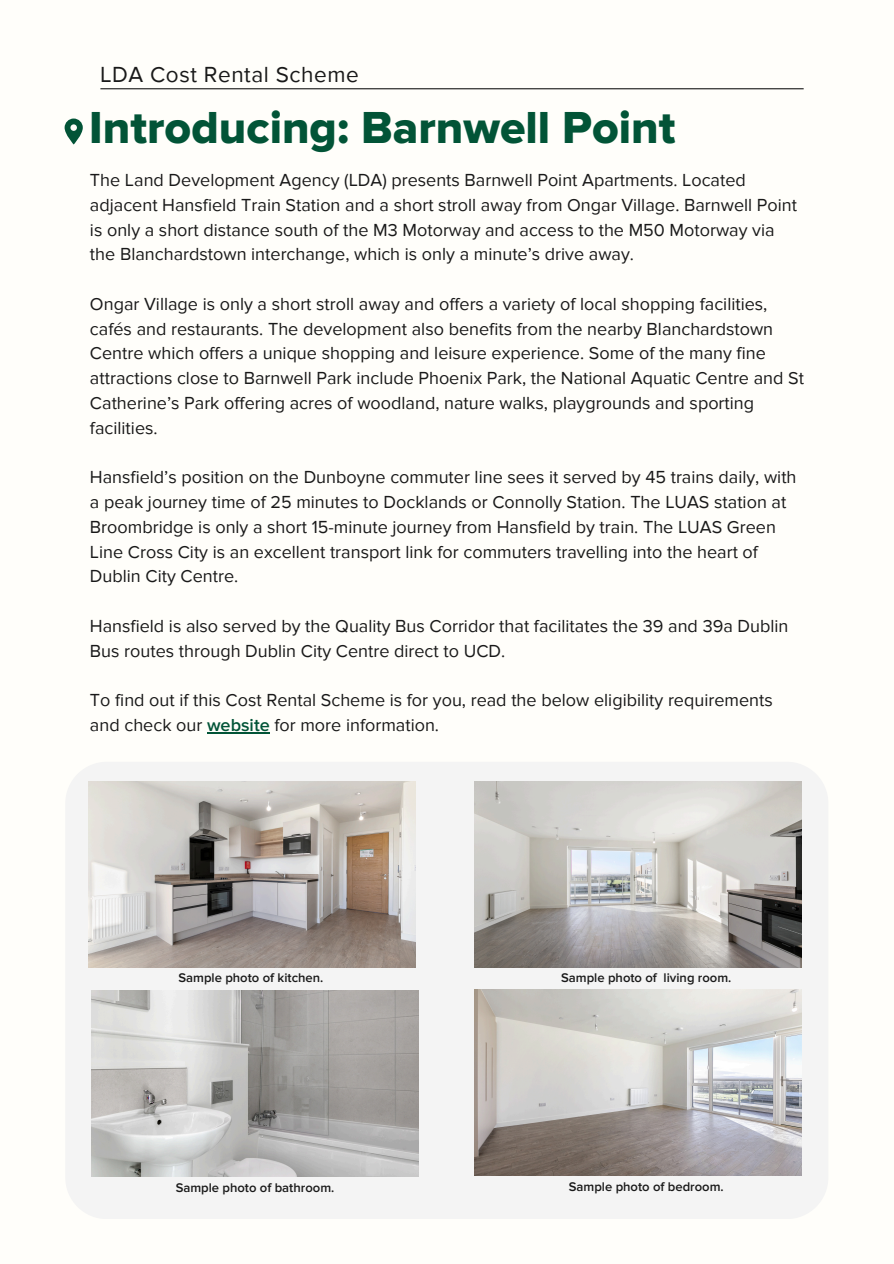
<style>
.page{position:relative;width:894px;height:1264px;background:#fff}
.page>*{position:absolute;margin:0;border:0;box-sizing:border-box;transform-origin:0 0}
.t1{font:46.5px "Proxima Nova Extrabld";color:#025437}
.t2{font:22.5px "Proxima Nova";letter-spacing:.025em;color:#191919}
.t3{font:18px/24.8px "Proxima Nova";color:#191919}
.t4{font:600 13.05px "Proxima Nova";color:#191919}
.s1{font-weight:600;color:#025437}
</style>
<div class="page">
<div style="left:0;top:0;width:893px;height:1263px;background:#fffefa"></div>
<hr style="left:100px;top:88px;width:703px;height:1px;background:#191919">
<svg style="left:65px;top:118px;width:18px;height:26px"></svg>
<div style="left:66px;top:762px;width:762px;height:457px;background:#f4f4f4"></div>
<img style="left:88px;top:781px;width:327px;height:186px">
<img style="left:91px;top:990px;width:327px;height:186px">
<img style="left:475px;top:781px;width:326px;height:186px">
<img style="left:475px;top:989px;width:326px;height:186px">
<hr style="left:207px;top:732px;width:63px;height:1px;background:#025437">
<p class="t2" style="left:100px;top:61px;width:260px">LDA Cost Rental Scheme</p>
<p class="t1" style="left:89px;top:100px;width:587px">Introducing: Barnwell Point</p>
<h3 class="t3" style="left:90px;top:168px;width:708px">The Land Development Agency (LDA) presents Barnwell Point Apartments. Located adjacent Hansfield Train Station and a short stroll away from Ongar Village. Barnwell Point is only a short distance south of the M3 Motorway and access to the M50 Motorway via the Blanchardstown interchange, which is only a minute’s drive away.</h3>
<h3 class="t3" style="left:90px;top:292px;width:715px">Ongar Village is only a short stroll away and offers a variety of local shopping facilities, cafés and restaurants. The development also benefits from the nearby Blanchardstown Centre which offers a unique shopping and leisure experience. Some of the many fine attractions close to Barnwell Park include Phoenix Park, the National Aquatic Centre and St Catherine’s Park offering acres of woodland, nature walks, playgrounds and sporting facilities.</h3>
<p class="t3" style="left:90px;top:465px;width:707px">Hansfield’s position on the Dunboyne commuter line sees it served by 45 trains daily, with a peak journey time of 25 minutes to Docklands or Connolly Station. The LUAS station at Broombridge is only a short 15-minute journey from Hansfield by train. The LUAS Green Line Cross City is an excellent transport link for commuters travelling into the heart of Dublin City Centre.</p>
<p class="t3" style="left:90px;top:614px;width:699px">Hansfield is also served by the Quality Bus Corridor that facilitates the 39 and 39a Dublin<br>Bus routes through Dublin City Centre direct to UCD.</p>
<p class="t3" style="left:90px;top:688px;width:684px">To find out if this Cost Rental Scheme is for you, read the below eligibility requirements and check our <span class="s1">website</span> for more information.</p>
<p class="t4" style="left:178px;top:970px;width:146px">Sample photo of kitchen.</p>
<p class="t4" style="left:176px;top:1180px;width:160px">Sample photo of bathroom.</p>
<h3 class="t4" style="left:561px;top:970px;width:172px">Sample photo of living room.</h3>
<p class="t4" style="left:568px;top:1179px;width:156px">Sample photo of bedroom.</p>
</div>
